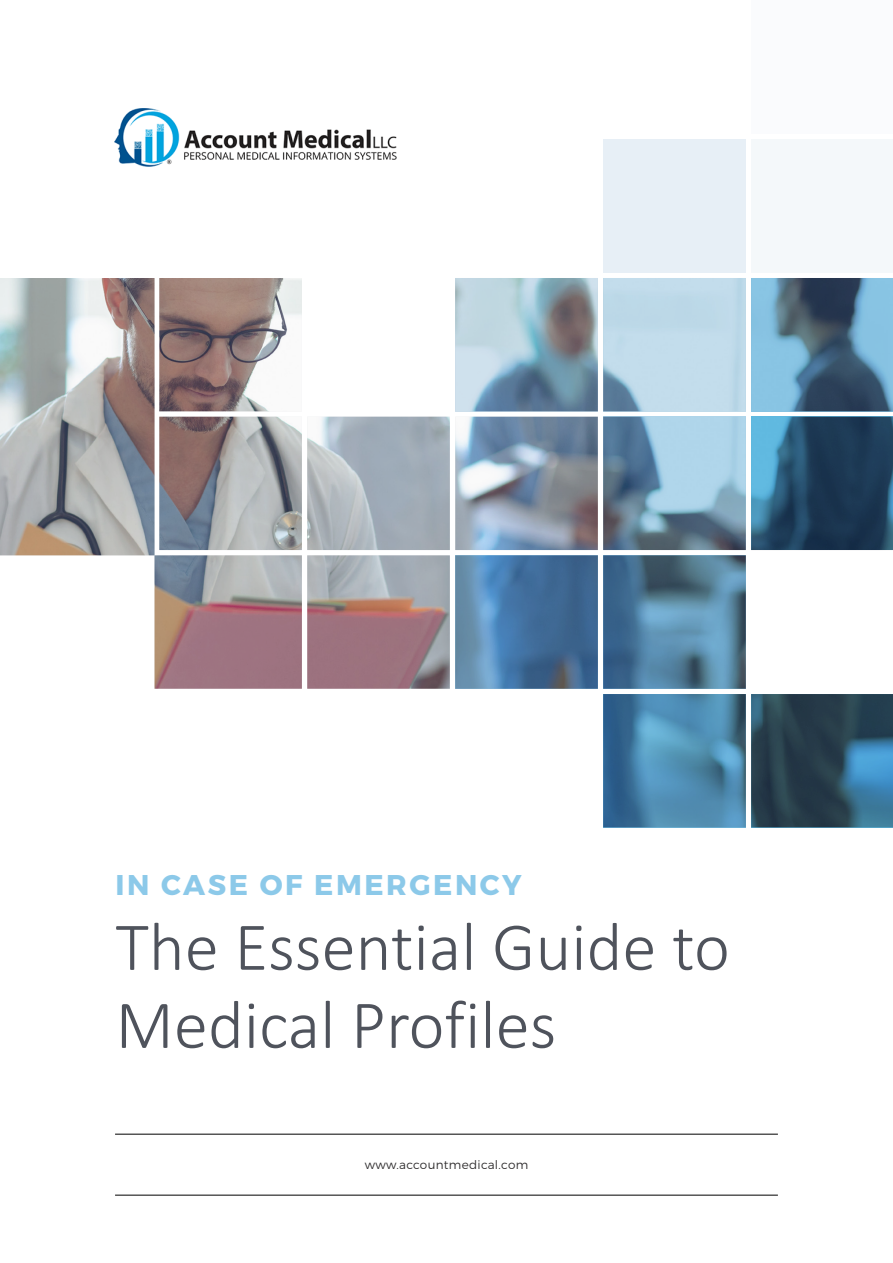
<style>
.page{position:relative;width:893px;height:1263px;background:#fff}
.page>*{position:absolute;margin:0;border:0;box-sizing:border-box;transform-origin:0 0}
.Body_Text{font:300 69px "Calibri";color:#4f535c}
.t1{font:700 28.5px "Montserrat";letter-spacing:.09em;color:#8cc9e9}
.t2{font:300 12px "Montserrat";letter-spacing:.025em;color:#312f30}
</style>
<div class="page">
<img style="left:115px;top:108px;width:282px;height:59px">
<hr style="left:115px;top:1134px;width:663px;height:1px;background:#000">
<hr style="left:115px;top:1195px;width:663px;height:1px;background:#000">
<img style="left:0;top:278px;width:893px;height:411px">
<svg style="left:603px;top:694px;width:143px;height:133px;background:#4983a9"></svg>
<svg style="left:751px;top:278px;width:142px;height:133px;background:#5c85a0"></svg>
<div style="left:603px;top:278px;width:143px;height:133px;background:#c7e2f1"></div>
<svg style="left:603px;top:555px;width:143px;height:134px;background:#507b99"></svg>
<svg style="left:751px;top:417px;width:142px;height:133px;background:#28506e"></svg>
<svg style="left:751px;top:694px;width:142px;height:133px;background:#2c4e62"></svg>
<div style="left:603px;top:139px;width:143px;height:134px;background:#e7eff6"></div>
<div style="left:751px;top:1px;width:142px;height:133px;background:#fafbfd"></div>
<div style="left:751px;top:139px;width:142px;height:134px;background:#f4f8fa"></div>
<p class="t1" style="left:116px;top:867px;width:408px">IN CASE OF EMERGENCY</p>
<p class="Body_Text" style="left:116px;top:904px;width:616px">The Essential Guide to</p>
<p class="Body_Text" style="left:116px;top:982px;width:442px">Medical Profiles</p>
<p class="t2" style="left:365px;top:1157px;width:165px">www.accountmedical.com</p>
</div>
